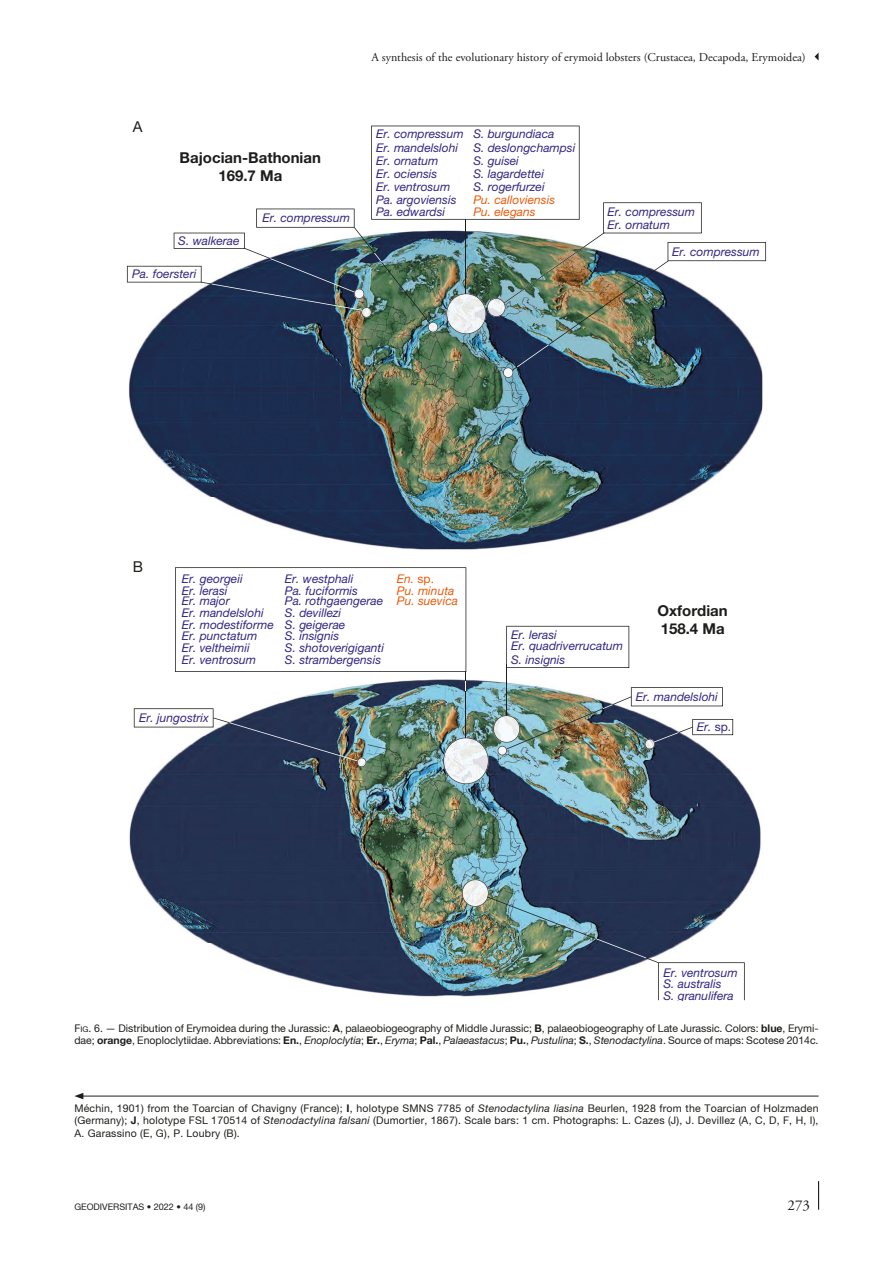
<style>
.page{position:relative;width:893px;height:1263px;background:#fff}
.page>*{position:absolute;margin:0;border:0;box-sizing:border-box;transform-origin:0 0}
.t1{font:700 15px/18px "Helvetica Neue";color:#1d1d1b;text-align:center}
.t2{font:15px "Adobe Garamond Pro";color:#1d1d1b}
.t3{font:15px "Helvetica Neue";color:#1d1d1b}
.t4{font:italic 12px/11.9px "Helvetica Neue";color:#312783}
.t5{font:12px "Adobe Garamond Pro";color:#1d1d1b}
.t6{font:italic 12px/12px "Helvetica Neue";color:#ea5b0c}
.t7{font:10.5px/12.8px "Helvetica Neue";color:#1d1d1b}
.t8{font:9px "Helvetica Neue";color:#1d1d1b}
.s1{font-style:normal}
.s2{font-style:inherit}
.s3{font-size:7.8px}
.s4{font-weight:700}
.s5{font-style:italic}
</style>
<div class="page">
<svg style="left:818px;top:1181px;width:1px;height:29px"></svg>
<svg style="left:815px;top:53px;width:4px;height:8px"></svg>
<img style="left:129px;top:378px;width:633px;height:172px">
<img style="left:129px;top:680px;width:632px;height:316px">
<img style="left:462px;top:879px;width:27px;height:28px">
<img style="left:443px;top:737px;width:46px;height:47px">
<img style="left:493px;top:715px;width:5px;height:28px">
<hr style="left:506px;top:664px;width:1px;height:52px;background:#1d1d1b">
<svg style="left:506px;top:626px;width:123px;height:42px"></svg>
<hr style="left:466px;top:691px;width:1px;height:46px;background:#1d1d1b">
<svg style="left:175px;top:567px;width:292px;height:124px"></svg>
<img style="left:134px;top:708px;width:232px;height:59px">
<img style="left:487px;top:896px;width:258px;height:104px">
<img style="left:498px;top:687px;width:235px;height:68px">
<img style="left:127px;top:126px;width:639px;height:252px">
<hr style="left:81px;top:1096px;width:738px;height:1px;background:#1d1d1b">
<svg style="left:74px;top:1093px;width:9px;height:6px"></svg>
<p class="t5" style="left:371px;top:50px;width:436px">A synthesis of the evolutionary history of erymoid lobsters (Crustacea, Decapoda, Erymoidea)</p>
<p class="t3" style="left:133px;top:117px;width:11px">A</p>
<p class="t1" style="left:180px;top:148px;width:143px">Bajocian-Bathonian<br>169.7 Ma</p>
<p class="t4" style="left:178px;top:234px;width:63px">S. walkerae</p>
<p class="t4" style="left:262px;top:211px;width:89px">Er. compressum</p>
<p class="t4" style="left:132px;top:268px;width:66px">Pa. foersteri</p>
<p class="t4" style="left:376px;top:128px;width:89px">Er. compressum</p>
<p class="t4" style="left:376px;top:167px;width:82px;line-height:13px">Er. ociensis<br>Er. ventrosum<br>Pa. argoviensis</p>
<p class="t4" style="left:376px;top:205px;width:71px">Pa. edwardsi</p>
<p class="t4" style="left:376px;top:142px;width:84px">Er. mandelslohi</p>
<p class="t4" style="left:376px;top:155px;width:64px">Er. ornatum</p>
<p class="t4" style="left:473px;top:126px;width:104px;line-height:14.4px">S. burgundiaca<br>S. deslongchampsi</p>
<p class="t4" style="left:473px;top:154px;width:73px;line-height:12.8px">S. guisei<br>S. lagardettei<br>S. rogerfurzei</p>
<p class="t6" style="left:473px;top:193px;width:83px">Pu. calloviensis<br>Pu. elegans</p>
<p class="t4" style="left:607px;top:205px;width:89px">Er. compressum</p>
<p class="t4" style="left:607px;top:218px;width:64px">Er. ornatum</p>
<p class="t4" style="left:672px;top:245px;width:89px">Er. compressum</p>
<p class="t3" style="left:133px;top:558px;width:12px">B</p>
<p class="t4" style="left:182px;top:572px;width:62px">Er. georgeii<br>Er. lerasi</p>
<p class="t4" style="left:182px;top:595px;width:93px">Er. major<br>Er. mandelslohi<br>Er. modestiforme</p>
<p class="t4" style="left:182px;top:642px;width:76px">Er. veltheimii<br>Er. ventrosum</p>
<p class="t4" style="left:182px;top:630px;width:77px">Er. punctatum</p>
<p class="t4" style="left:285px;top:567px;width:100px;line-height:22.5px">Er. westphali<br>Pa. rothgaengerae</p>
<p class="t4" style="left:285px;top:630px;width:101px">S. insignis<br>S. shotoverigiganti<br>S. strambergensis</p>
<p class="t4" style="left:285px;top:584px;width:75px">Pa. fuciformis</p>
<p class="t4" style="left:285px;top:606px;width:62px">S. devillezi<br>S. geigerae</p>
<p class="t6" style="left:397px;top:567px;width:63px;line-height:22.5px">En. <span class="s1">sp.<br></span>Pu. suevica</p>
<p class="t6" style="left:397px;top:584px;width:59px">Pu. minuta</p>
<p class="t4" style="left:139px;top:712px;width:71px">Er. jungostrix</p>
<p class="t4" style="left:511px;top:628px;width:47px">Er. lerasi</p>
<p class="t4" style="left:511px;top:640px;width:114px">Er. quadriverrucatum</p>
<p class="t4" style="left:511px;top:653px;width:56px">S. insignis</p>
<p class="t1" style="left:657px;top:601px;width:72px;text-align:left">Oxfordian<br>158.4 Ma</p>
<p class="t4" style="left:636px;top:690px;width:84px">Er. mandelslohi</p>
<p class="t4" style="left:697px;top:721px;width:36px">Er. <span class="s1">sp.</span></p>
<p class="t4" style="left:663px;top:961px;width:76px;line-height:22.6px">Er. ventrosum<br>S. granulifera</p>
<p class="t4" style="left:663px;top:978px;width:60px">S. australis</p>
<p class="t7" style="left:74px;top:1021px;width:746px"><span class="s2">F</span><span class="s3">ig</span><span class="s2">. 6</span>. — Distribution of Erymoidea during the Jurassic: <span class="s4">A</span>, palaeobiogeography of Middle Jurassic; <span class="s4">B</span>, palaeobiogeography of Late Jurassic. Colors: <span class="s4">blue</span>, Erymi&shy;dae; <span class="s4">orange</span>, Enoploclytiidae. Abbreviations: <span class="s4">En.</span>, <span class="s5">Enoploclytia</span>; <span class="s4">Er.</span>, <span class="s5">Eryma</span>; <span class="s4">Pal.</span>, <span class="s5">Palaeastacus</span>; <span class="s4">Pu.</span>, <span class="s5">Pustulina</span>; <span class="s4">S.</span>, <span class="s5">Stenodactylina</span>. Source of maps: Scotese 2014c.</p>
<p class="t7" style="left:74px;top:1101px;width:746px;text-align:justify">Méchin, 1901) from the Toarcian of Chavigny (France); <span class="s4">I</span>, holotype SMNS 7785 of <span class="s5">Stenodactylina liasina</span> Beurlen, 1928 from the Toarcian of Holzmaden (Germany); <span class="s4">J</span>, holotype FSL 170514 of <span class="s5">Stenodactylina falsani</span> (Dumortier, 1867). Scale bars: 1 cm. Photographs: L. Cazes (J), J. Devillez (A, C, D, F, H, I), A. Garassino (E, G), P. Loubry (B).</p>
<p class="t8" style="left:74px;top:1201px;width:133px">GEODIVERSITAS • 2022 • 44 (9)</p>
<h1 class="t2" style="left:788px;top:1196px;width:24px">273</h1>
</div>
